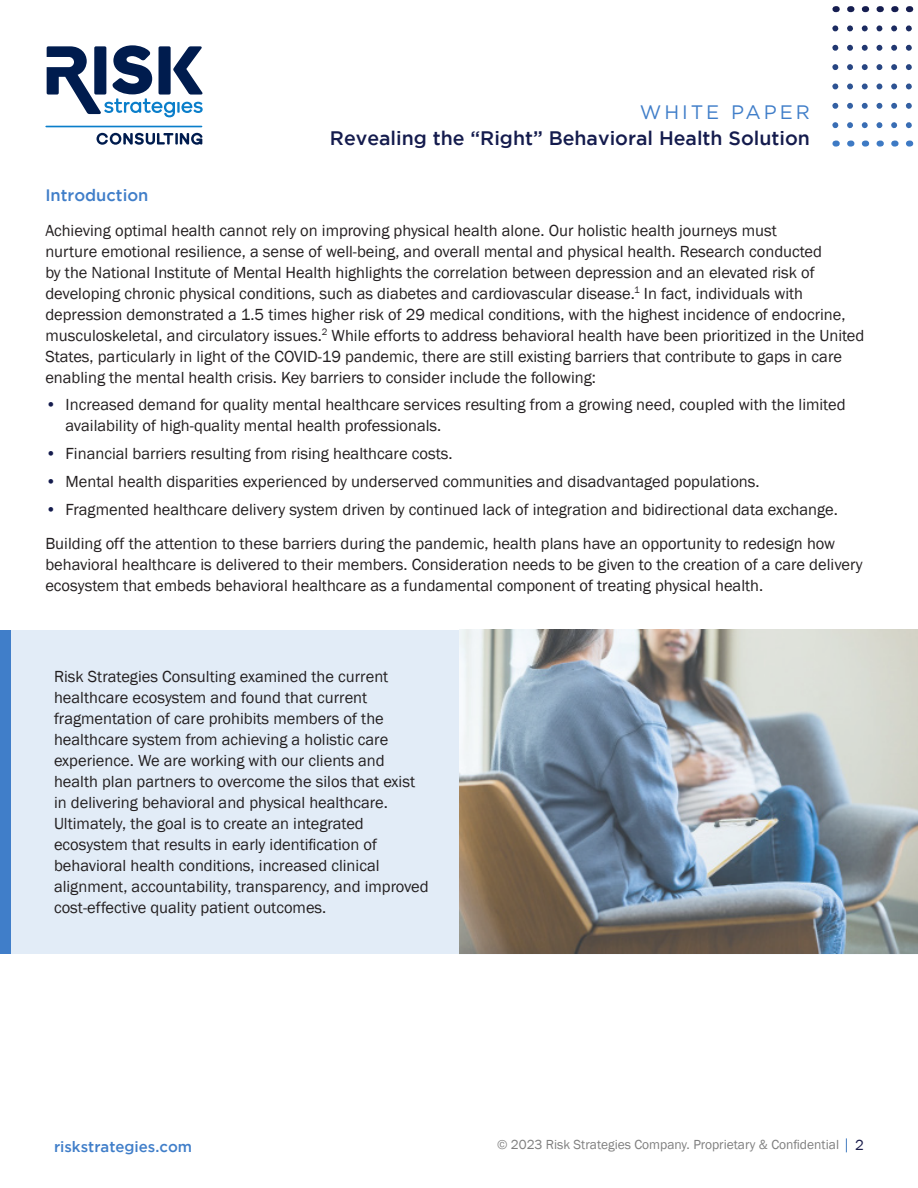
<style>
.page{position:relative;width:918px;height:1188px;background:#fff}
.page>*{position:absolute;margin:0;border:0;box-sizing:border-box;transform-origin:0 0}
.t1{font:500 19.5px "Gotham";color:#141b4d}
.t2{font:19.5px "Gotham";letter-spacing:.15em;color:#407ec9}
.t3{font:16.5px/21px "Franklin Gothic";color:#231f20}
.t4{font:500 16.5px "Gotham";color:#407ec9}
.t5{font:500 15px "Gotham";color:#407ec9}
.t6{font:13.5px "Franklin Gothic";color:#7f7f7f}
.s1{color:#141b4d}
.s2{font-size:15px;color:#1a1c4b}
</style>
<div class="page">
<svg style="left:846px;top:1138px;width:1px;height:14px"></svg>
<svg style="left:47px;top:45px;width:156px;height:72px"></svg>
<hr style="left:46px;top:126px;width:156px;height:1px;background:#0a7eca">
<svg style="left:97px;top:133px;width:105px;height:12px"></svg>
<svg style="left:876px;top:28px;width:6px;height:101px"></svg>
<svg style="left:862px;top:28px;width:6px;height:101px"></svg>
<svg style="left:847px;top:28px;width:6px;height:101px"></svg>
<svg style="left:832px;top:28px;width:6px;height:101px"></svg>
<svg style="left:891px;top:28px;width:6px;height:101px"></svg>
<svg style="left:906px;top:28px;width:6px;height:101px"></svg>
<div style="left:0;top:630px;width:918px;height:324px;background:#e2ecf7"></div>
<div style="left:0;top:630px;width:11px;height:324px;background:#407ec9"></div>
<img style="left:459px;top:630px;width:459px;height:324px">
<p class="t2" style="left:640px;top:99px;width:172px">WHITE PAPER</p>
<p class="t1" style="left:330px;top:127px;width:482px">Revealing the “Right” Behavioral Health Solution</p>
<p class="t4" style="left:45px;top:186px;width:105px">Introduction</p>
<p class="t3" style="left:45px;top:220px;width:821px">Achieving optimal health cannot rely on improving physical health alone. Our holistic health journeys must<br>nurture emotional resilience, a sense of well-being, and overall mental and physical health. Research conducted<br>by the National Institute of Mental Health highlights the correlation between depression and an elevated risk of developing chronic physical conditions, such as diabetes and cardiovascular disease.<sup>1</sup> In fact, individuals with depression demonstrated a 1.5 times higher risk of 29 medical conditions, with the highest incidence of endocrine, musculoskeletal, and circulatory issues.<sup>2</sup> While efforts to address behavioral health have been prioritized in the United States, particularly in light of the COVID-19 pandemic, there are still existing barriers that contribute to gaps in care enabling the mental health crisis. Key barriers to consider include the following:</p>
<p class="t3" style="left:66px;top:395px;width:781px;text-indent:-20px"><span class="s1">•</span> Increased demand for quality mental healthcare services resulting from a growing need, coupled with the limited availability of high-quality mental health professionals.</p>
<p class="t3" style="left:45px;top:443px;width:409px"><span class="s1">•</span> Financial barriers resulting from rising healthcare costs.</p>
<p class="t3" style="left:45px;top:471px;width:716px"><span class="s1">•</span> Mental health disparities experienced by underserved communities and disadvantaged populations.</p>
<p class="t3" style="left:45px;top:499px;width:794px"><span class="s1">•</span> Fragmented healthcare delivery system driven by continued lack of integration and bidirectional data exchange.</p>
<p class="t3" style="left:45px;top:533px;width:819px">Building off the attention to these barriers during the pandemic, health plans have an opportunity to redesign how behavioral healthcare is delivered to their members. Consideration needs to be given to the creation of a care delivery ecosystem that embeds behavioral healthcare as a fundamental component of treating physical health.</p>
<p class="t3" style="left:54px;top:666px;width:376px">Risk Strategies Consulting examined the current healthcare ecosystem and found that current fragmentation of care prohibits members of the healthcare system from achieving a holistic care experience. We are working with our clients and health plan partners to overcome the silos that exist in delivering behavioral and physical healthcare.<br>Ultimately, the goal is to create an integrated ecosystem that results in early identification of behavioral health conditions, increased clinical alignment, accountability, transparency, and improved cost-effective quality patient outcomes.</p>
<p class="t5" style="left:54px;top:1139px;width:140px">riskstrategies.com</p>
<p class="t6" style="left:497px;top:1136px;width:368px">© 2023 Risk Strategies Company. Proprietary &amp; Confidential <span class="s2">2</span></p>
</div>
